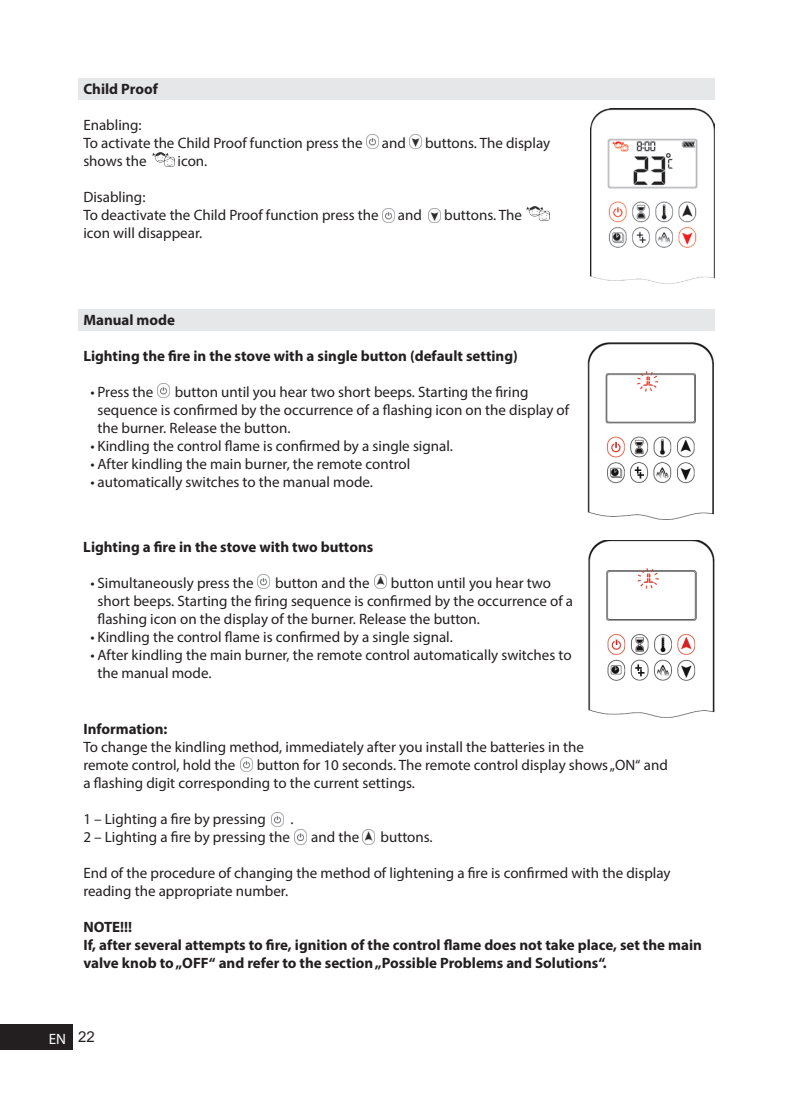
<style>
.page{position:relative;width:787px;height:1095px;background:#fff}
.page>*{position:absolute;margin:0;border:0;box-sizing:border-box;transform-origin:0 0}
.t1{font:15px/18px "Myriad Pro";color:#231f20}
.t2{font:700 15px/18px "Myriad Pro";color:#231f20}
.t3{font:15px "Arial";color:#231f20}
.t4{font:15px "Myriad Pro";color:#fff}
</style>
<div class="page">
<div style="left:0;top:1025px;width:72px;height:25px;background:#231f20"></div>
<img style="left:362px;top:830px;width:12px;height:14px">
<img style="left:272px;top:812px;width:12px;height:14px">
<img style="left:294px;top:830px;width:12px;height:14px">
<img style="left:240px;top:757px;width:12px;height:14px">
<img style="left:590px;top:108px;width:124px;height:175px">
<img style="left:588px;top:540px;width:126px;height:177px">
<img style="left:587px;top:343px;width:127px;height:177px">
<div style="left:78px;top:78px;width:636px;height:21px;background:#e6e7e9"></div>
<div style="left:78px;top:309px;width:636px;height:21px;background:#e6e7e9"></div>
<img style="left:374px;top:574px;width:12px;height:14px">
<img style="left:410px;top:135px;width:12px;height:14px">
<img style="left:428px;top:208px;width:12px;height:14px">
<img style="left:158px;top:384px;width:12px;height:14px">
<img style="left:257px;top:574px;width:12px;height:14px">
<img style="left:383px;top:208px;width:12px;height:14px">
<img style="left:367px;top:135px;width:12px;height:14px">
<img style="left:527px;top:206px;width:22px;height:14px">
<img style="left:153px;top:152px;width:22px;height:14px">
<p class="t2" style="left:83px;top:79px;width:76px">Child Proof</p>
<p class="t1" style="left:83px;top:116px;width:281px">Enabling:<br>To activate the Child Proof function press the</p>
<p class="t1" style="left:382px;top:134px;width:26px">and</p>
<p class="t1" style="left:425px;top:134px;width:127px">buttons. The display</p>
<p class="t1" style="left:83px;top:152px;width:65px">shows the</p>
<p class="t1" style="left:177px;top:152px;width:31px">icon.</p>
<p class="t1" style="left:83px;top:188px;width:297px">Disabling:<br>To deactivate the Child Proof function press the</p>
<p class="t1" style="left:83px;top:224px;width:120px">icon will disappear.</p>
<p class="t1" style="left:398px;top:206px;width:26px">and</p>
<p class="t1" style="left:444px;top:206px;width:79px">buttons. The</p>
<p class="t2" style="left:83px;top:311px;width:93px">Manual mode</p>
<p class="t2" style="left:83px;top:347px;width:436px">Lighting the fire in the stove with a single button (default setting)</p>
<p class="t1" style="left:90px;top:383px;width:64px">• Press the</p>
<p class="t1" style="left:97px;top:383px;width:473px;text-indent:77px">button until you hear two short beeps. Starting the firing sequence is confirmed by the occurrence of a flashing icon on the display of the burner. Release the button.</p>
<p class="t1" style="left:90px;top:437px;width:364px">• Kindling the control flame is confirmed by a single signal.</p>
<p class="t1" style="left:90px;top:455px;width:321px">• After kindling the main burner, the remote control</p>
<p class="t1" style="left:90px;top:473px;width:284px">• automatically switches to the manual mode.</p>
<p class="t2" style="left:83px;top:537px;width:291px">Lighting a fire in the stove with two buttons</p>
<p class="t1" style="left:90px;top:573px;width:165px">• Simultaneously press the</p>
<p class="t1" style="left:275px;top:573px;width:96px">button and the</p>
<p class="t1" style="left:97px;top:573px;width:477px;text-indent:293px">button until you hear two short beeps. Starting the firing sequence is confirmed by the occurrence of a flashing icon on the display of the burner. Release the button.</p>
<p class="t1" style="left:90px;top:627px;width:364px">• Kindling the control flame is confirmed by a single signal.</p>
<p class="t1" style="left:97px;top:645px;width:475px;text-indent:-7px">• After kindling the main burner, the remote control automatically switches to the manual mode.</p>
<p class="t2" style="left:83px;top:720px;width:86px">Information:</p>
<p class="t1" style="left:83px;top:738px;width:502px">To change the kindling method, immediately after you install the batteries in the remote control, hold the</p>
<p class="t1" style="left:83px;top:756px;width:586px;text-indent:173px">button for 10 seconds. The remote control display shows „ON“ and a flashing digit corresponding to the current settings.</p>
<p class="t1" style="left:83px;top:810px;width:184px">1 – Lighting a fire by pressing</p>
<p class="t1" style="left:290px;top:810px;width:5px">.</p>
<p class="t1" style="left:83px;top:828px;width:208px">2 – Lighting a fire by pressing the</p>
<p class="t1" style="left:311px;top:828px;width:49px">and the</p>
<p class="t1" style="left:380px;top:828px;width:54px">buttons.</p>
<p class="t1" style="left:83px;top:864px;width:589px">End of the procedure of changing the method of lightening a fire is confirmed with the display reading the appropriate number.</p>
<p class="t2" style="left:83px;top:918px;width:620px">NOTE!!!<br>If, after several attempts to fire, ignition of the control flame does not take place, set the main valve knob to „OFF“ and refer to the section „Possible Problems and Solutions“.</p>
<p class="t4" style="left:49px;top:1030px;width:19px">EN</p>
<p class="t3" style="left:78px;top:1026px;width:18px">22</p>
</div>
